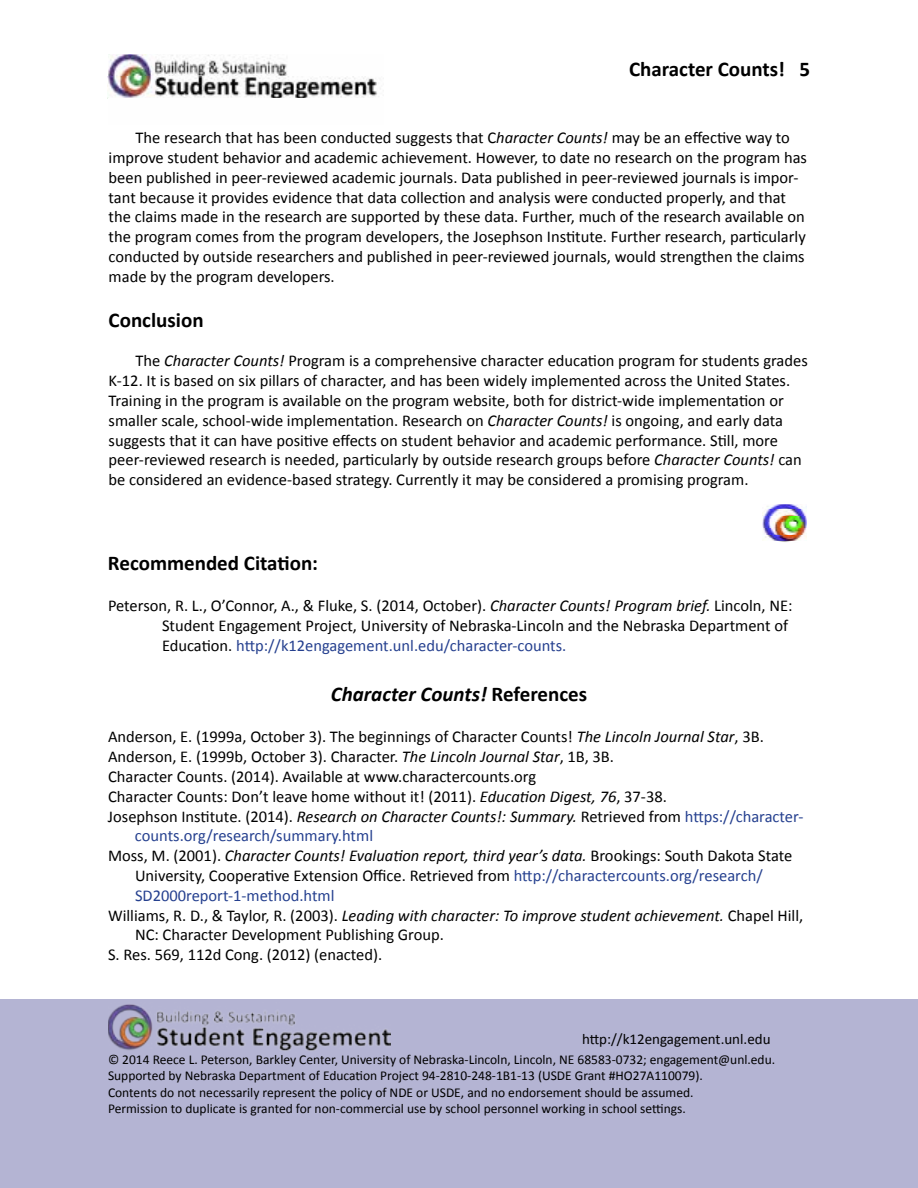
<style>
.page{position:relative;width:918px;height:1188px;background:#fff}
.page>*{position:absolute;margin:0;border:0;box-sizing:border-box;transform-origin:0 0}
.t1{font:700 21px "Calibri";color:#000}
.t2{font:italic 700 21px "Calibri";color:#000}
.t3{font:16.5px/19.8px "Calibri";color:#000}
.t4{font:italic 16.5px "Calibri";color:#000}
.t5{font:16.5px "Calibri";color:#25408f}
.t6{font:15px "Calibri";color:#000}
.t7{font:13.5px/16.2px "Calibri";color:#000}
.s1{font-style:italic}
.s2{color:#25408f}
.s3{font-style:normal}
</style>
<div class="page">
<img style="left:108px;top:54px;width:269px;height:44px">
<div style="left:0;top:999px;width:918px;height:189px;background:#b4b4d3"></div>
<img style="left:108px;top:1004px;width:282px;height:47px">
<img style="left:763px;top:505px;width:44px;height:37px">
<p class="t1" style="left:629px;top:55px;width:182px">Character Counts! 5</p>
<p class="t3" style="left:109px;top:128px;width:700px;text-indent:27px">The research that has been conducted suggests that C<span class="s1">haracter Counts!</span> may be an effective way to improve student behavior and academic achievement. However, to date no research on the program has been published in peer-reviewed academic journals. Data published in peer-reviewed journals is impor&shy;tant because it provides evidence that data collection and analysis were conducted properly, and that the claims made in the research are supported by these data. Further, much of the research available on the program comes from the program developers, the Josephson Institute. Further research, particularly conducted by outside researchers and published in peer-reviewed journals, would strengthen the claims made by the program developers.</p>
<p class="t1" style="left:109px;top:306px;width:97px">Conclusion</p>
<p class="t3" style="left:109px;top:351px;width:701px;text-indent:27px">The <span class="s1">Character Counts!</span> Program is a comprehensive character education program for students grades K-12. It is based on six pillars of character, and has been widely implemented across the United States.<br>Training in the program is available on the program website, both for district-wide implementation or smaller scale, school-wide implementation. Research on <span class="s1">Character Counts!</span> is ongoing, and early data suggests that it can have positive effects on student behavior and academic performance. Still, more peer-reviewed research is needed, particularly by outside research groups before <span class="s1">Character Counts!</span> can be considered an evidence-based strategy. Currently it may be considered a promising program.</p>
<p class="t1" style="left:108px;top:549px;width:212px">Recommended Citation:</p>
<p class="t3" style="left:162px;top:596px;width:632px;text-indent:-54px">Peterson, R. L., O’Connor, A., &amp; Fluke, S. (2014, October). <span class="s1">Character Counts! Program brief.</span> Lincoln, NE:<br>Student Engagement Project, University of Nebraska-Lincoln and the Nebraska Department of<br>Education. <span class="s2">http://k12engagement.unl.edu/character-counts.</span></p>
<p class="t2" style="left:331px;top:681px;width:258px">Character Counts! <span class="s3">References</span></p>
<p class="t3" style="left:108px;top:727px;width:657px">Anderson, E. (1999a, October 3). The beginnings of Character Counts! <span class="s1">The Lincoln Journal Star</span>, 3B.</p>
<p class="t3" style="left:108px;top:747px;width:508px">Anderson, E. (1999b, October 3). Character. <span class="s1">The Lincoln Journal Star</span>, 1B, 3B.</p>
<p class="t3" style="left:108px;top:767px;width:430px">Character Counts. (2014). Available at www.charactercounts.org</p>
<p class="t3" style="left:108px;top:786px;width:560px">Character Counts: Don’t leave home without it! (2011). <span class="s1">Education Digest, 76</span>, 37-38.</p>
<p class="t3" style="left:108px;top:806px;width:697px">Josephson Institute. (2014). <span class="s1">Research on Character Counts!: Summary.</span> Retrieved from <span class="s2">https://character-</span></p>
<p class="t5" style="left:135px;top:825px;width:240px">counts.org/research/summary.html</p>
<p class="t4" style="left:108px;top:844px;width:686px"><span class="s3">Moss, M. (2001).</span> Character Counts! Evaluation report, third year’s data. <span class="s3">Brookings: South Dakota State</span></p>
<p class="t3" style="left:135px;top:866px;width:629px">University, Cooperative Extension Office. Retrieved from <span class="s2">http://charactercounts.org/research/</span></p>
<p class="t5" style="left:135px;top:885px;width:201px">SD2000report-1-method.html</p>
<p class="t4" style="left:108px;top:904px;width:697px"><span class="s3">Williams, R. D., &amp; Taylor, R. (2003).</span> Leading with character: To improve student achievement. <span class="s3">Chapel Hill,</span></p>
<p class="t3" style="left:135px;top:925px;width:310px">NC: Character Development Publishing Group.</p>
<p class="t3" style="left:108px;top:945px;width:276px">S. Res. 569, 112d Cong. (2012) (enacted).</p>
<p class="t6" style="left:582px;top:1030px;width:190px">http://k12engagement.unl.edu</p>
<p class="t7" style="left:108px;top:1052px;width:669px">© 2014 Reece L. Peterson, Barkley Center, University of Nebraska-Lincoln, Lincoln, NE 68583-0732; engagement@unl.edu.<br>Supported by Nebraska Department of Education Project 94-2810-248-1B1-13 (USDE Grant #HO27A110079).<br>Contents do not necessarily represent the policy of NDE or USDE, and no endorsement should be assumed.<br>Permission to duplicate is granted for non-commercial use by school personnel working in school settings.</p>
</div>
